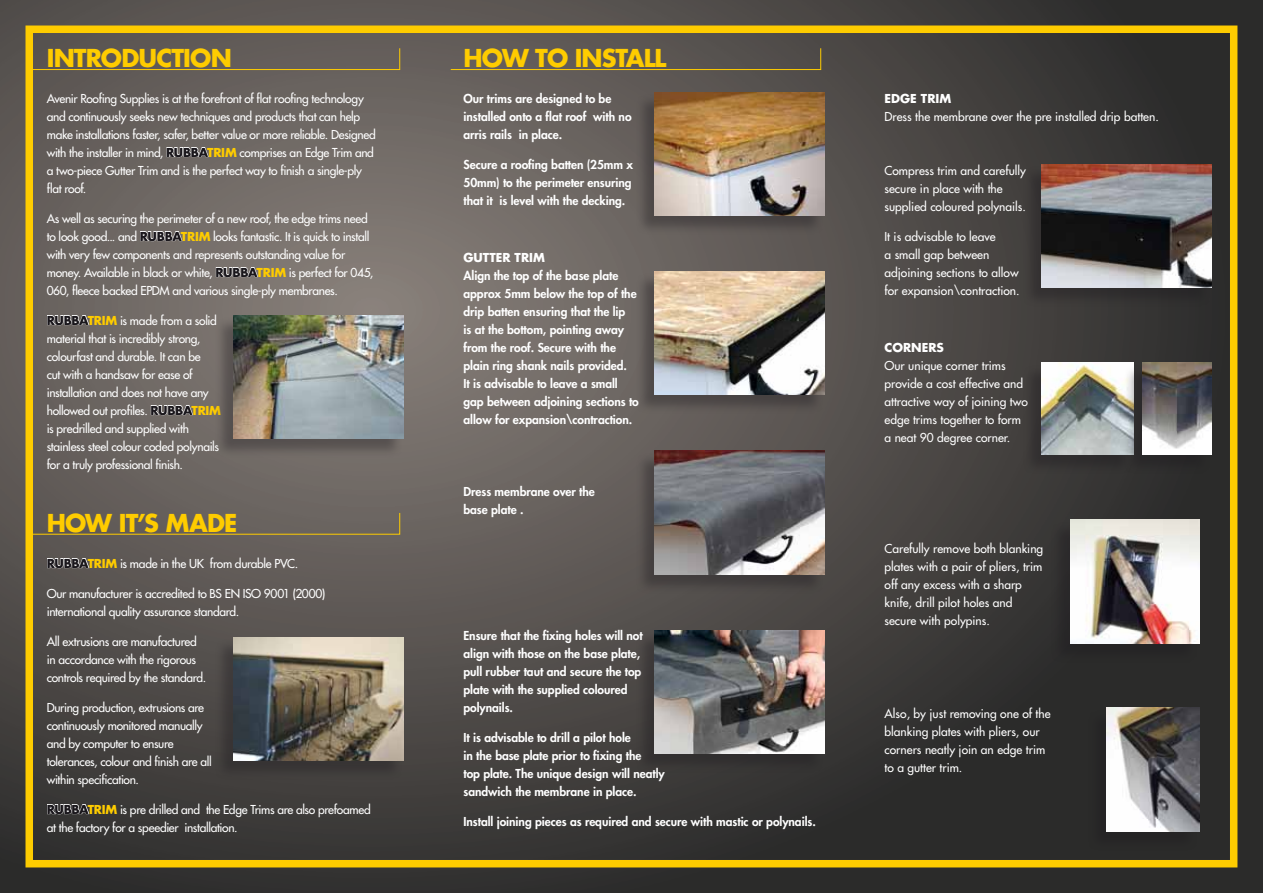
<style>
.page{position:relative;width:1263px;height:893px;background:#fff}
.page>*{position:absolute;margin:0;border:0;box-sizing:border-box;transform-origin:0 0}
.t1{font:700 24px "Futura Std";letter-spacing:-.04em;color:#fecc00}
.t2{font:500 12px/18px "Futura Std";letter-spacing:-.02em;color:#fff}
.t3{font:800 12px/18px "Futura Std";letter-spacing:-.005em;color:#fff}
.t4{font:500 12px/18px "Futura Std";color:#fff}
.t5{font:700 12px "Futura Std";color:#fecc00}
.t6{font:700 12px "Futura Std";color:#fff}
.t7{font:700 12px "Futura Std";color:#1a171c}
.s1{font-weight:700;color:#1a171c}
</style>
<div class="page">
<img style="left:0;top:0;width:1263px;height:893px">
<div style="left:26px;top:26px;width:1211px;height:841px;border:8px solid #fecc00"></div>
<svg style="left:166px;top:146px;width:43px;height:12px"></svg>
<svg style="left:140px;top:230px;width:43px;height:12px"></svg>
<svg style="left:216px;top:266px;width:43px;height:12px"></svg>
<svg style="left:47px;top:314px;width:43px;height:12px"></svg>
<svg style="left:151px;top:404px;width:43px;height:12px"></svg>
<svg style="left:47px;top:557px;width:43px;height:12px"></svg>
<svg style="left:47px;top:803px;width:43px;height:12px"></svg>
<div style="left:214px;top:317px;width:189px;height:141px;background:#1a171c;opacity:.35"></div>
<img style="left:234px;top:315px;width:170px;height:123px">
<div style="left:635px;top:94px;width:189px;height:141px;background:#1a171c;opacity:.35"></div>
<img style="left:655px;top:92px;width:170px;height:123px">
<div style="left:635px;top:452px;width:189px;height:142px;background:#1a171c;opacity:.35"></div>
<img style="left:655px;top:451px;width:170px;height:123px">
<div style="left:635px;top:273px;width:189px;height:141px;background:#1a171c;opacity:.35"></div>
<img style="left:655px;top:271px;width:170px;height:124px">
<div style="left:635px;top:632px;width:189px;height:141px;background:#1a171c;opacity:.35"></div>
<img style="left:655px;top:630px;width:170px;height:123px">
<div style="left:214px;top:639px;width:189px;height:141px;background:#1a171c;opacity:.35"></div>
<img style="left:234px;top:637px;width:170px;height:123px">
<svg style="left:29px;top:48px;width:371px;height:22px;background:#696152"></svg>
<svg style="left:450px;top:48px;width:371px;height:22px;background:#625b4f"></svg>
<svg style="left:29px;top:512px;width:371px;height:23px;background:#6e6556"></svg>
<div style="left:1022px;top:166px;width:189px;height:142px;background:#1a171c;opacity:.35"></div>
<img style="left:1042px;top:165px;width:170px;height:123px">
<div style="left:1087px;top:709px;width:110px;height:142px;background:#282827"></div>
<img style="left:1107px;top:708px;width:92px;height:123px">
<div style="left:1022px;top:364px;width:110px;height:111px;background:#363434"></div>
<img style="left:1042px;top:363px;width:92px;height:92px">
<div style="left:1123px;top:364px;width:87px;height:111px;background:#1a171c;opacity:.35"></div>
<img style="left:1143px;top:363px;width:69px;height:92px">
<div style="left:1051px;top:521px;width:147px;height:142px;background:#2a2929"></div>
<img style="left:1070px;top:520px;width:129px;height:123px">
<h1 class="t1" style="left:47px;top:42px;width:187px">INTRODUCTION</h1>
<p class="t2" style="left:47px;top:89px;width:331px">Avenir Roofing Supplies is at the forefront of flat roofing technology and continuously seeks new techniques and products that can help make installations faster, safer, better value or more reliable. Designed with the installer in mind, <span class="s1">RUBBA</span></p>
<p class="t2" style="left:47px;top:143px;width:329px;text-indent:193px">comprises an Edge Trim and a two-piece Gutter Trim and is the perfect way to finish a single-ply flat roof.</p>
<p class="t2" style="left:47px;top:209px;width:323px">As well as securing the perimeter of a new roof, the edge trims need to look good... and <span class="s1">RUBBA</span></p>
<p class="t5" style="left:207px;top:144px;width:9px">TRIM</p>
<p class="t2" style="left:47px;top:227px;width:324px;text-indent:166px">looks fantastic. It is quick to install with very few components and represents outstanding value for money. Available in black or white, <span class="s1">RUBBA</span></p>
<p class="t5" style="left:181px;top:228px;width:9px">TRIM</p>
<p class="t2" style="left:47px;top:263px;width:328px;text-indent:242px">is perfect for 045,<br>060, fleece backed EPDM and various single-ply membranes.</p>
<p class="t7" style="left:47px;top:312px;width:18px">RUBBA</p>
<p class="t5" style="left:88px;top:312px;width:9px">TRIM</p>
<p class="t5" style="left:257px;top:264px;width:9px">TRIM</p>
<p class="t2" style="left:47px;top:311px;width:172px;text-indent:73px">is made from a solid material that is incredibly strong, colourfast and durable. It can be cut with a handsaw for ease of installation and does not have any hollowed out profiles. <span class="s1">RUBBA</span></p>
<p class="t5" style="left:192px;top:402px;width:9px">TRIM</p>
<p class="t2" style="left:47px;top:419px;width:174px">is predrilled and supplied with stainless steel colour coded polynails for a truly professional finish.</p>
<h1 class="t1" style="left:47px;top:507px;width:192px">HOW IT’S MADE</h1>
<p class="t7" style="left:47px;top:555px;width:18px">RUBBA</p>
<p class="t5" style="left:88px;top:555px;width:9px">TRIM</p>
<p class="t2" style="left:120px;top:554px;width:179px">is made in the UK from durable PVC.</p>
<p class="t2" style="left:47px;top:584px;width:280px">Our manufacturer is accredited to BS EN ISO 9001 (2000) international quality assurance standard.</p>
<p class="t2" style="left:47px;top:632px;width:161px">All extrusions are manufactured in accordance with the rigorous controls required by the standard.</p>
<p class="t2" style="left:47px;top:698px;width:166px">During production, extrusions are continuously monitored manually and by computer to ensure tolerances, colour and finish are all within specification.</p>
<p class="t7" style="left:47px;top:801px;width:18px">RUBBA</p>
<p class="t5" style="left:88px;top:801px;width:9px">TRIM</p>
<p class="t2" style="left:47px;top:800px;width:326px;text-indent:73px">is pre drilled and the Edge Trims are also prefoamed at the factory for a speedier installation.</p>
<h1 class="t1" style="left:463px;top:42px;width:204px">HOW TO INSTALL</h1>
<p class="t3" style="left:463px;top:89px;width:170px">Our trims are designed to be installed onto a flat roof with no arris rails in place.</p>
<p class="t3" style="left:463px;top:155px;width:171px;text-align:justify">Secure a roofing batten (25mm x 50mm) to the perimeter ensuring that it is level with the decking.</p>
<p class="t6" style="left:463px;top:249px;width:67px">GUTTER TRIM</p>
<p class="t3" style="left:463px;top:266px;width:177px">Align the top of the base plate approx 5mm below the top of the drip batten ensuring that the lip<br>is at the bottom, pointing away from the roof. Secure with the plain ring shank nails provided.<br>It is advisable to leave a small gap between adjoining sections to allow for expansion\contraction.</p>
<p class="t3" style="left:463px;top:482px;width:133px">Dress membrane over the base plate .</p>
<p class="t3" style="left:463px;top:626px;width:181px">Ensure that the fixing holes will not align with those on the base plate, pull rubber taut and secure the top plate with the supplied coloured polynails.</p>
<p class="t3" style="left:463px;top:728px;width:203px">It is advisable to drill a pilot hole<br>in the base plate prior to fixing the<br>top plate. The unique design will neatly sandwich the membrane in place.</p>
<p class="t3" style="left:463px;top:812px;width:354px">Install joining pieces as required and secure with mastic or polynails.</p>
<p class="t6" style="left:884px;top:90px;width:16px">EDGE</p>
<p class="t6" style="left:921px;top:90px;width:16px">TRIM</p>
<p class="t4" style="left:884px;top:107px;width:276px">Dress the membrane over the pre installed drip batten.</p>
<p class="t4" style="left:884px;top:161px;width:143px">Compress trim and carefully secure in place with the supplied coloured polynails.</p>
<p class="t4" style="left:884px;top:227px;width:137px">It is advisable to leave<br>a small gap between adjoining sections to allow for expansion\contraction.</p>
<p class="t6" style="left:884px;top:339px;width:10px">CORNERS</p>
<p class="t4" style="left:884px;top:356px;width:145px">Our unique corner trims provide a cost effective and attractive way of joining two edge trims together to form a neat 90 degree corner.</p>
<p class="t4" style="left:884px;top:539px;width:160px">Carefully remove both blanking plates with a pair of pliers, trim off any excess with a sharp knife, drill pilot holes and secure with polypins.</p>
<p class="t4" style="left:884px;top:704px;width:168px">Also, by just removing one of the blanking plates with pliers, our corners neatly join an edge trim to a gutter trim.</p>
</div>
